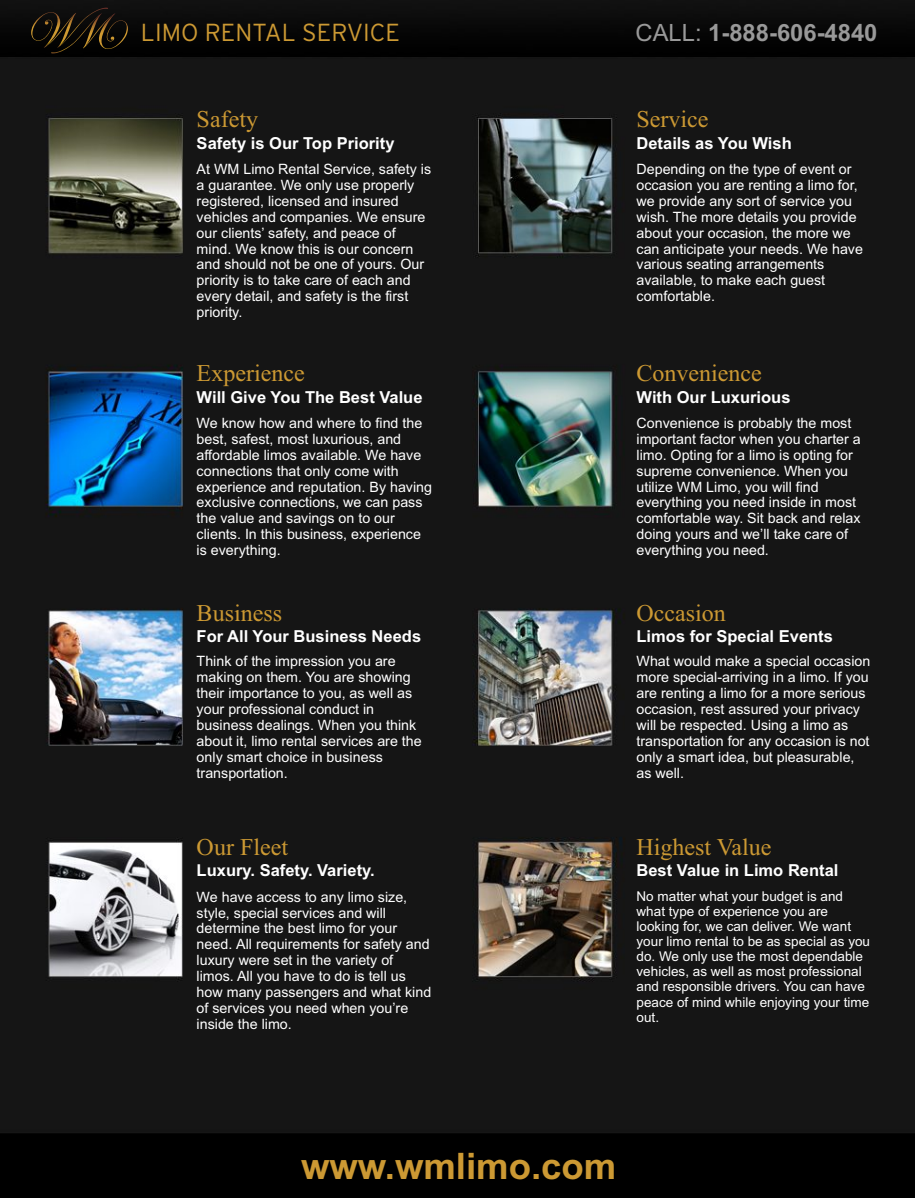
<style>
.page{position:relative;width:915px;height:1198px;background:#fff}
.page>*{position:absolute;margin:0;border:0;box-sizing:border-box;transform-origin:0 0}
.t1{font:700 36.45px "Arial";color:#c93}
.t2{font:300 24.6px "Interstate";color:#c93}
.t3{font:24px "Times New Roman";color:#c93}
.t4{font:700 23.7px "Arial";color:#999}
.t5{font:700 16.5px "Arial";color:#fff}
.t6{font:14.25px/15.9px "Arial";color:#fff}
.t7{font:13.5px/15.1px "Arial";color:#fff}
.s1{font-weight:400}
</style>
<div class="page">
<img style="left:0;top:0;width:914px;height:1197px">
<svg style="left:31px;top:8px;width:97px;height:45px;background:#1d160b"></svg>
<h2 class="t2" style="left:141px;top:21px;width:260px">LIMO RENTAL SERVICE</h2>
<h3 class="t4" style="left:635px;top:23px;width:243px"><span class="s1">CALL:</span> 1-888-606-4840</h3>
<h3 class="t3" style="left:196px;top:111px;width:63px">Safety</h3>
<p class="t5" style="left:196px;top:137px;width:199px">Safety is Our Top Priority</p>
<p class="t6" style="left:196px;top:162px;width:236px">At WM Limo Rental Service, safety is a guarantee. We only use properly registered, licensed and insured vehicles and companies. We ensure our clients’ safety, and peace of mind. We know this is our concern and should not be one of yours. Our priority is to take care of each and every detail, and safety is the first priority.</p>
<h3 class="t3" style="left:196px;top:364px;width:109px">Experience</h3>
<p class="t5" style="left:196px;top:390px;width:227px">Will Give You The Best Value</p>
<p class="t6" style="left:196px;top:416px;width:237px">We know how and where to find the best, safest, most luxurious, and affordable limos available. We have connections that only come with experience and reputation. By having exclusive connections, we can pass the value and savings on to our clients. In this business, experience is everything.</p>
<h3 class="t3" style="left:196px;top:604px;width:87px">Business</h3>
<p class="t5" style="left:196px;top:630px;width:226px">For All Your Business Needs</p>
<p class="t6" style="left:196px;top:654px;width:226px">Think of the impression you are making on them. You are showing their importance to you, as well as your professional conduct in business dealings. When you think about it, limo rental services are the only smart choice in business transportation.</p>
<h3 class="t3" style="left:196px;top:838px;width:93px">Our Fleet</h3>
<p class="t5" style="left:196px;top:864px;width:179px">Luxury. Safety. Variety.</p>
<p class="t6" style="left:196px;top:889px;width:236px">We have access to any limo size, style, special services and will determine the best limo for your need. All requirements for safety and luxury were set in the variety of limos. All you have to do is tell us how many passengers and what kind of services you need when you’re inside the limo.</p>
<h3 class="t3" style="left:636px;top:111px;width:73px">Service</h3>
<p class="t5" style="left:636px;top:137px;width:157px">Details as You Wish</p>
<p class="t6" style="left:636px;top:162px;width:228px">Depending on the type of event or occasion you are renting a limo for, we provide any sort of service you wish. The more details you provide about your occasion, the more we can anticipate your needs. We have various seating arrangements available, to make each guest comfortable.</p>
<h3 class="t3" style="left:636px;top:364px;width:127px">Convenience</h3>
<p class="t5" style="left:636px;top:390px;width:155px">With Our Luxurious</p>
<p class="t6" style="left:636px;top:416px;width:226px">Convenience is probably the most important factor when you charter a limo. Opting for a limo is opting for supreme convenience. When you utilize WM Limo, you will find everything you need inside in most comfortable way. Sit back and relax doing yours and we’ll take care of everything you need.</p>
<h3 class="t3" style="left:636px;top:604px;width:91px">Occasion</h3>
<p class="t5" style="left:636px;top:630px;width:198px">Limos for Special Events</p>
<p class="t6" style="left:636px;top:654px;width:235px">What would make a special occasion more special-arriving in a limo. If you are renting a limo for a more serious occasion, rest assured your privacy will be respected. Using a limo as transportation for any occasion is not only a smart idea, but pleasurable, as well.</p>
<h3 class="t3" style="left:636px;top:838px;width:136px">Highest Value</h3>
<p class="t5" style="left:636px;top:864px;width:203px">Best Value in Limo Rental</p>
<p class="t7" style="left:636px;top:889px;width:235px">No matter what your budget is and what type of experience you are looking for, we can deliver. We want your limo rental to be as special as you do. We only use the most dependable vehicles, as well as most professional and responsible drivers. You can have peace of mind while enjoying your time out.</p>
<h1 class="t1" style="left:301px;top:1151px;width:317px">www.wmlimo.com</h1>
</div>
